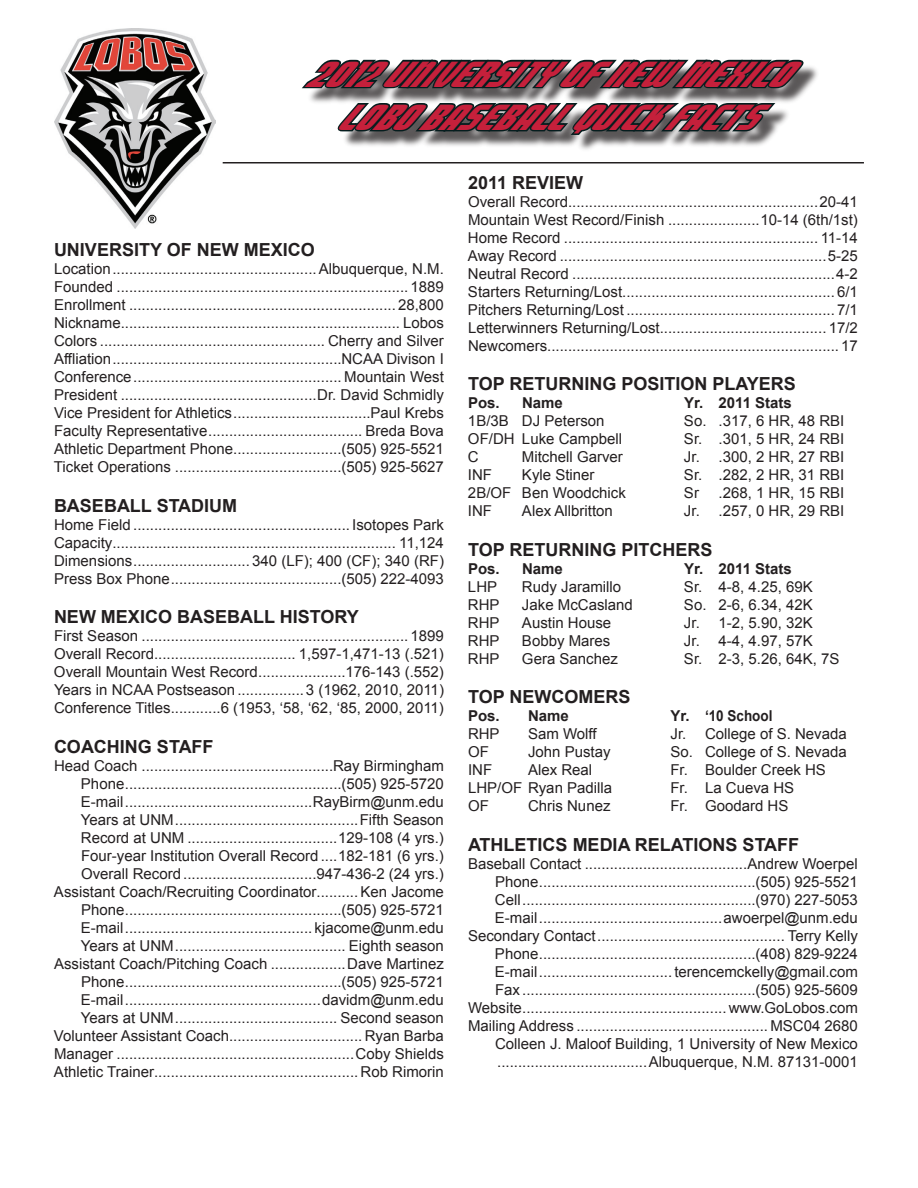
<style>
.page{position:relative;width:918px;height:1188px;background:#fff}
.page>*{position:absolute;margin:0;border:0;box-sizing:border-box;transform-origin:0 0}
.t1{font:italic 36px/43.2px "Lobos";color:#c5203b;text-align:center}
.t2{font:700 18px "Arial";color:#231f20}
.t3{font:15px/18px "Arial";color:#231f20;text-align:justify}
.t4{font:700 15px "Arial";color:#231f20}
</style>
<div class="page">
<div style="left:307px;top:63px;width:514px;height:90px;background:#231f20;opacity:.75"></div>
<svg style="left:302px;top:59px;width:503px;height:32px;background:#495657"></svg>
<svg style="left:336px;top:100px;width:443px;height:45px;background:#6b7374"></svg>
<hr style="left:223px;top:162px;width:641px;height:2px;background:#231f20">
<img style="left:54px;top:28px;width:162px;height:201px">
<h1 class="t1" style="left:307px;top:53px;width:508px">2012UNIVERSITYOFNEWMEXICO<br>LOBOBASEBALLQUICKFACTS</h1>
<p class="t2" style="left:54px;top:238px;width:262px">UNIVERSITY OF NEW MEXICO</p>
<p class="t3" style="left:54px;top:260px;width:392px">Location..................................................Albuquerque, N.M.<br>Founded....................................................................... 1889<br>Enrollment................................................................. 28,800<br>Nickname................................................................... Lobos Colors....................................................... Cherry and Silver Affliation........................................................NCAA Divison I Conference................................................... Mountain West President................................................Dr. David Schmidly Vice President for Athletics..................................Paul Krebs Faculty Representative...................................... Breda Bova Athletic Department Phone..........................(505) 925-5521<br>Ticket Operations.........................................(505) 925-5627</p>
<p class="t2" style="left:54px;top:494px;width:185px">BASEBALL STADIUM</p>
<p class="t3" style="left:54px;top:516px;width:392px">Home Field..................................................... Isotopes Park Capacity.................................................................... 11,124<br>Dimensions............................. 340 (LF); 400 (CF); 340 (RF)<br>Press Box Phone..........................................(505) 222-4093</p>
<p class="t2" style="left:54px;top:605px;width:306px">NEW MEXICO BASEBALL HISTORY</p>
<p class="t3" style="left:54px;top:627px;width:392px">First Season................................................................. 1899<br>Overall Record.................................. 1,597-1,471-13 (.521)<br>Overall Mountain West Record......................176-143 (.552)<br>Years in NCAA Postseason.................3 (1962, 2010, 2011)<br>Conference Titles............6 (1953, ‘58, ‘62, ‘85, 2000, 2011)</p>
<p class="t2" style="left:54px;top:735px;width:161px">COACHING STAFF</p>
<p class="t3" style="left:54px;top:757px;width:392px;text-align:right">Head Coach ..............................................Ray Birmingham Phone.....................................................(505) 925-5720<br>E-mail..............................................RayBirm@unm.edu Years at UNM.............................................Fifth Season Record at UNM.....................................129-108 (4 yrs.)<br>Four-year Institution Overall Record.....182-181 (6 yrs.)<br>Overall Record.................................947-436-2 (24 yrs.)<br>Assistant Coach/Recruiting Coordinator.......... Ken Jacome Phone.....................................................(505) 925-5721<br>E-mail.............................................. kjacome@unm.edu Years at UNM.......................................... Eighth season Assistant Coach/Pitching Coach...................Dave Martinez Phone.....................................................(505) 925-5721<br>E-mail................................................davidm@unm.edu Years at UNM........................................ Second season Volunteer Assistant Coach................................ Ryan Barba Manager..........................................................Coby Shields Athletic Trainer................................................. Rob Rimorin</p>
<p class="t2" style="left:468px;top:170px;width:117px">2011 REVIEW</p>
<p class="t3" style="left:468px;top:192px;width:392px">Overall Record............................................................20-41<br>Mountain West Record/Finish.......................10-14 (6th/1st)<br>Home Record.............................................................. 11-14<br>Away Record.................................................................5-25<br>Neutral Record................................................................4-2<br>Starters Returning/Lost................................................... 6/1<br>Pitchers Returning/Lost................................................... 7/1<br>Letterwinners Returning/Lost........................................ 17/2<br>Newcomers...................................................................... 17</p>
<p class="t2" style="left:468px;top:372px;width:329px">TOP RETURNING POSITION PLAYERS</p>
<p class="t4" style="left:468px;top:393px;width:33px">Pos.</p>
<p class="t4" style="left:522px;top:393px;width:42px">Name</p>
<p class="t4" style="left:684px;top:393px;width:109px">Yr. 2011 Stats</p>
<p class="t3" style="left:468px;top:412px;width:138px">1B/3B DJ Peterson</p>
<p class="t3" style="left:684px;top:412px;width:162px">So. .317, 6 HR, 48 RBI</p>
<p class="t3" style="left:468px;top:430px;width:156px">OF/DH Luke Campbell</p>
<p class="t3" style="left:684px;top:430px;width:162px">Sr. .301, 5 HR, 24 RBI</p>
<p class="t3" style="left:468px;top:448px;width:12px">C</p>
<p class="t3" style="left:522px;top:448px;width:102px">Mitchell Garver</p>
<p class="t3" style="left:684px;top:448px;width:162px">Jr. .300, 2 HR, 27 RBI</p>
<p class="t3" style="left:468px;top:466px;width:26px">INF</p>
<p class="t3" style="left:522px;top:466px;width:74px">Kyle Stiner</p>
<p class="t3" style="left:684px;top:466px;width:162px">Sr. .282, 2 HR, 31 RBI</p>
<p class="t3" style="left:468px;top:484px;width:159px">2B/OF Ben Woodchick</p>
<p class="t3" style="left:684px;top:484px;width:17px">Sr</p>
<p class="t3" style="left:718px;top:484px;width:127px">.268, 1 HR, 15 RBI</p>
<p class="t3" style="left:468px;top:502px;width:26px">INF</p>
<p class="t3" style="left:522px;top:502px;width:92px">Alex Allbritton</p>
<p class="t3" style="left:684px;top:502px;width:162px">Jr. .257, 0 HR, 29 RBI</p>
<p class="t2" style="left:468px;top:538px;width:246px">TOP RETURNING PITCHERS</p>
<p class="t4" style="left:468px;top:559px;width:33px">Pos.</p>
<p class="t4" style="left:522px;top:559px;width:42px">Name</p>
<p class="t4" style="left:684px;top:559px;width:109px">Yr. 2011 Stats</p>
<p class="t3" style="left:468px;top:578px;width:31px">LHP</p>
<p class="t3" style="left:522px;top:578px;width:101px">Rudy Jaramillo</p>
<p class="t3" style="left:684px;top:578px;width:130px">Sr. 4-8, 4.25, 69K</p>
<p class="t3" style="left:468px;top:596px;width:33px">RHP</p>
<p class="t3" style="left:522px;top:596px;width:112px">Jake McCasland</p>
<p class="t3" style="left:684px;top:596px;width:130px">So. 2-6, 6.34, 42K</p>
<p class="t3" style="left:468px;top:614px;width:33px">RHP</p>
<p class="t3" style="left:522px;top:614px;width:91px">Austin House</p>
<p class="t3" style="left:684px;top:614px;width:130px">Jr. 1-2, 5.90, 32K</p>
<p class="t3" style="left:468px;top:632px;width:33px">RHP</p>
<p class="t3" style="left:522px;top:632px;width:90px">Bobby Mares</p>
<p class="t3" style="left:684px;top:632px;width:130px">Jr. 4-4, 4.97, 57K</p>
<p class="t3" style="left:468px;top:650px;width:33px">RHP</p>
<p class="t3" style="left:522px;top:650px;width:97px">Gera Sanchez</p>
<p class="t3" style="left:684px;top:650px;width:157px">Sr. 2-3, 5.26, 64K, 7S</p>
<p class="t2" style="left:468px;top:685px;width:164px">TOP NEWCOMERS</p>
<p class="t4" style="left:468px;top:706px;width:33px">Pos.</p>
<p class="t4" style="left:528px;top:706px;width:42px">Name</p>
<p class="t4" style="left:670px;top:706px;width:104px">Yr. ‘10 School</p>
<p class="t3" style="left:468px;top:725px;width:33px">RHP</p>
<p class="t3" style="left:528px;top:725px;width:70px">Sam Wolff</p>
<p class="t3" style="left:670px;top:725px;width:178px">Jr. College of S. Nevada</p>
<p class="t3" style="left:468px;top:743px;width:22px">OF</p>
<p class="t3" style="left:528px;top:743px;width:84px">John Pustay</p>
<p class="t3" style="left:670px;top:743px;width:178px">So. College of S. Nevada</p>
<p class="t3" style="left:468px;top:761px;width:26px">INF</p>
<p class="t3" style="left:528px;top:761px;width:66px">Alex Real</p>
<p class="t3" style="left:670px;top:761px;width:157px">Fr. Boulder Creek HS</p>
<p class="t3" style="left:468px;top:779px;width:146px">LHP/OF Ryan Padilla</p>
<p class="t3" style="left:670px;top:779px;width:125px">Fr. La Cueva HS</p>
<p class="t3" style="left:468px;top:797px;width:22px">OF</p>
<p class="t3" style="left:528px;top:797px;width:84px">Chris Nunez</p>
<p class="t3" style="left:670px;top:797px;width:119px">Fr. Goodard HS</p>
<p class="t2" style="left:468px;top:833px;width:333px">ATHLETICS MEDIA RELATIONS STAFF</p>
<p class="t3" style="left:468px;top:855px;width:391px;text-align:right">Baseball Contact........................................Andrew Woerpel Phone.....................................................(505) 925-5521<br>Cell.........................................................(970) 227-5053<br>E-mail.............................................awoerpel@unm.edu Secondary Contact.............................................. Terry Kelly Phone.....................................................(408) 829-9224<br>E-mail................................. terencemckelly@gmail.com Fax.........................................................(505) 925-5609<br>Website.................................................. www.GoLobos.com Mailing Address............................................... MSC04 2680<br>Colleen J. Maloof Building, 1 University of New Mexico .....................................Albuquerque, N.M. 87131-0001</p>
</div>
